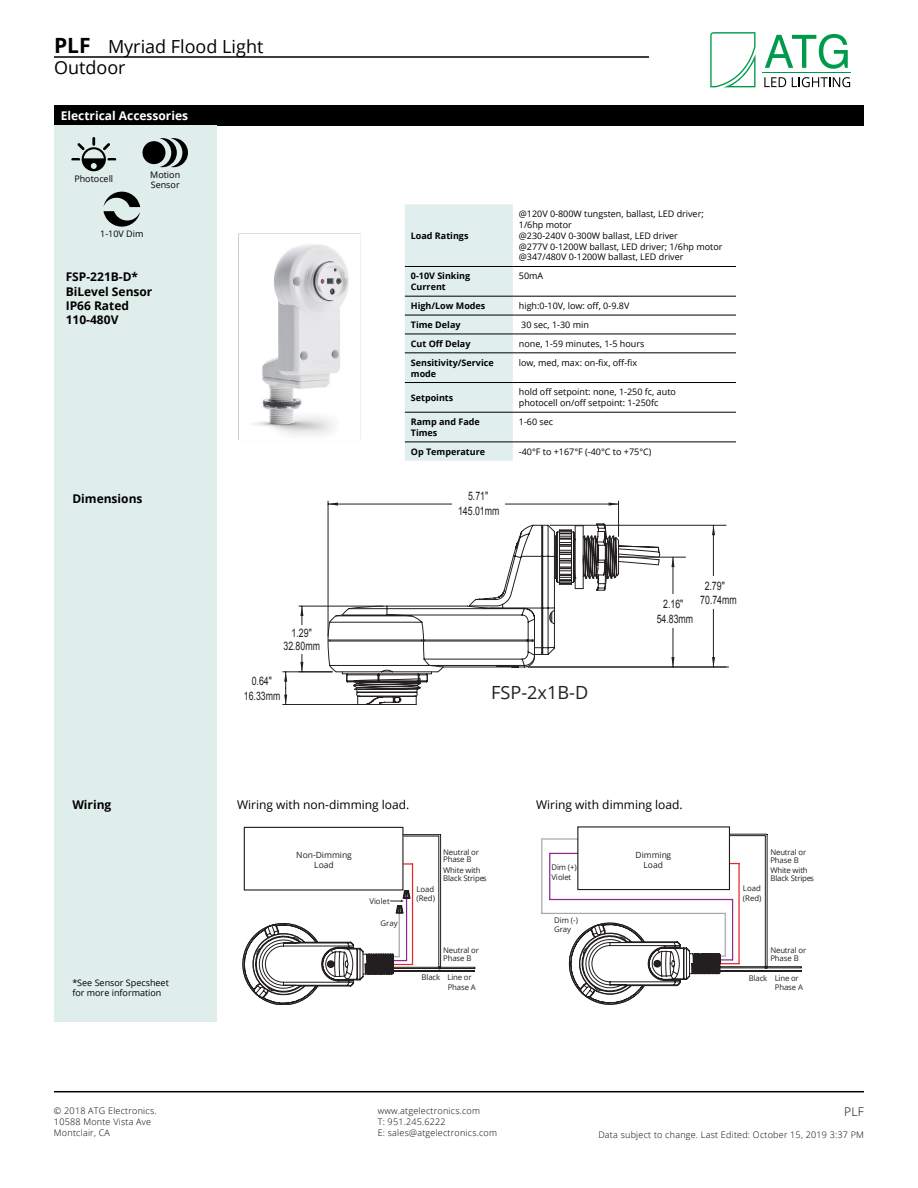
<style>
.page{position:relative;width:918px;height:1188px;background:#fff}
.page>*{position:absolute;margin:0;border:0;box-sizing:border-box;transform-origin:0 0}
.t1{font:18.15px "Open Sans";color:#231f20}
.t2{font:18px/21.6px "Open Sans";color:#000101}
.t3{font:700 12px/14.4px "Open Sans";color:#000}
.t4{font:12px "Open Sans";color:#000}
.t5{font:700 12px "Open Sans";color:#fff}
.t6{font:300 12px "Open Sans";color:#000}
.t7{font:11.7px/14.4px "Arial";color:#231f20;text-align:center;scale:.75 1}
.t8{font:9px/10.8px "Open Sans";color:#000}
.t9{font:300 9px/10.8px "Open Sans";letter-spacing:.025em;color:#000}
.t10{font:700 9px/10.8px "Open Sans";color:#000}
.t11{font:8.55px/10.2px "Open Sans";color:#231f20;text-align:center}
.t12{font:7.8px/9.3px "Open Sans";letter-spacing:-.02em;color:#231f20}
.s1{font-weight:700;font-size:21px}
</style>
<div class="page">
<hr style="left:54px;top:1091px;width:810px;height:1px;background:#000101">
<hr style="left:54px;top:56px;width:595px;height:2px;background:#000101">
<svg style="left:765px;top:34px;width:83px;height:35px"></svg>
<hr style="left:763px;top:73px;width:88px;height:1px;background:#009b4a">
<svg style="left:710px;top:32px;width:45px;height:55px"></svg>
<svg style="left:764px;top:77px;width:22px;height:10px"></svg>
<svg style="left:792px;top:77px;width:58px;height:10px"></svg>
<div style="left:54px;top:105px;width:810px;height:20px;background:#000"></div>
<div style="left:54px;top:125px;width:162px;height:897px;background:#e0eeeb"></div>
<svg style="left:71px;top:137px;width:45px;height:34px"></svg>
<div style="left:405px;top:204px;width:108px;height:257px;background:#e0eeed"></div>
<hr style="left:405px;top:266px;width:108px;height:1px;background:#000">
<hr style="left:513px;top:266px;width:223px;height:1px;background:#000">
<hr style="left:405px;top:296px;width:108px;height:1px;background:#000">
<hr style="left:513px;top:296px;width:223px;height:1px;background:#000">
<hr style="left:405px;top:315px;width:108px;height:1px;background:#000">
<hr style="left:513px;top:315px;width:223px;height:1px;background:#000">
<hr style="left:405px;top:334px;width:108px;height:1px;background:#000">
<hr style="left:513px;top:334px;width:223px;height:1px;background:#000">
<hr style="left:405px;top:352px;width:108px;height:1px;background:#000">
<hr style="left:513px;top:352px;width:223px;height:1px;background:#000">
<hr style="left:405px;top:382px;width:108px;height:1px;background:#000">
<hr style="left:513px;top:382px;width:223px;height:1px;background:#000">
<hr style="left:405px;top:412px;width:108px;height:1px;background:#000">
<hr style="left:513px;top:412px;width:223px;height:1px;background:#000">
<hr style="left:405px;top:442px;width:108px;height:1px;background:#000">
<hr style="left:513px;top:442px;width:223px;height:1px;background:#000">
<img style="left:238px;top:233px;width:123px;height:207px">
<svg style="left:619px;top:524px;width:40px;height:143px"></svg>
<svg style="left:658px;top:547px;width:2px;height:18px"></svg>
<svg style="left:519px;top:524px;width:100px;height:143px"></svg>
<svg style="left:328px;top:536px;width:278px;height:169px"></svg>
<hr style="left:619px;top:557px;width:67px;height:1px;background:#231f20">
<svg style="left:671px;top:657px;width:4px;height:10px"></svg>
<svg style="left:671px;top:557px;width:4px;height:10px"></svg>
<hr style="left:528px;top:667px;width:201px;height:1px;background:#231f20">
<hr style="left:673px;top:612px;width:1px;height:55px;background:#231f20">
<hr style="left:673px;top:557px;width:1px;height:55px;background:#231f20">
<svg style="left:300px;top:607px;width:2px;height:9px"></svg>
<svg style="left:300px;top:662px;width:2px;height:10px"></svg>
<hr style="left:299px;top:606px;width:84px;height:1px;background:#231f20">
<hr style="left:302px;top:606px;width:1px;height:33px;background:#231f20">
<hr style="left:302px;top:639px;width:1px;height:33px;background:#231f20">
<svg style="left:712px;top:526px;width:3px;height:9px"></svg>
<svg style="left:712px;top:657px;width:3px;height:10px"></svg>
<hr style="left:550px;top:525px;width:176px;height:1px;background:#231f20">
<hr style="left:713px;top:525px;width:1px;height:142px;background:#231f20">
<svg style="left:329px;top:503px;width:9px;height:3px"></svg>
<svg style="left:609px;top:503px;width:9px;height:3px"></svg>
<hr style="left:328px;top:501px;width:1px;height:135px;background:#231f20">
<hr style="left:618px;top:501px;width:1px;height:36px;background:#231f20">
<hr style="left:328px;top:504px;width:291px;height:1px;background:#231f20">
<hr style="left:283px;top:672px;width:49px;height:1px;background:#231f20">
<hr style="left:283px;top:704px;width:77px;height:1px;background:#231f20">
<svg style="left:284px;top:672px;width:3px;height:32px"></svg>
<div style="left:452px;top:492px;width:52px;height:33px;background:#fff"></div>
<div style="left:703px;top:576px;width:31px;height:33px;background:#fff"></div>
<div style="left:659px;top:594px;width:29px;height:34px;background:#fff"></div>
<div style="left:286px;top:625px;width:30px;height:28px;background:#fff"></div>
<hr style="left:393px;top:971px;width:82px;height:1px;background:#231f20">
<div style="left:393px;top:967px;width:82px;height:2px;border:1px solid #231f20"></div>
<div style="left:244px;top:827px;width:160px;height:64px;border:1px solid #231f20"></div>
<svg style="left:243px;top:834px;width:198px;height:171px"></svg>
<hr style="left:542px;top:838px;width:36px;height:2px;background:#a6a8ab">
<hr style="left:720px;top:970px;width:81px;height:2px;background:#231f20">
<div style="left:720px;top:966px;width:82px;height:2px;border:1px solid #231f20"></div>
<hr style="left:549px;top:853px;width:1px;height:47px;background:#90278e">
<hr style="left:542px;top:913px;width:183px;height:1px;background:#a6a8ab">
<hr style="left:541px;top:839px;width:1px;height:74px;background:#a6a8ab">
<svg style="left:550px;top:834px;width:218px;height:171px"></svg>
<svg style="left:160px;top:138px;width:28px;height:29px"></svg>
<div style="left:143px;top:141px;width:22px;height:23px;background:#000;border-radius:50%"></div>
<svg style="left:103px;top:191px;width:37px;height:36px"></svg>
<h2 class="t2" style="left:54px;top:35px;width:211px"><span class="s1">PLF</span> Myriad Flood Light<br>Outdoor</h2>
<h3 class="t5" style="left:61px;top:107px;width:129px">Electrical Accessories</h3>
<p class="t8" style="left:74px;top:173px;width:40px">Photocell</p>
<p class="t8" style="left:150px;top:169px;width:31px">Motion<br>Sensor</p>
<p class="t8" style="left:100px;top:228px;width:45px">1-10V Dim</p>
<h3 class="t3" style="left:66px;top:269px;width:88px">FSP-221B-D*<br>BiLevel Sensor<br>IP66 Rated<br>110-480V</h3>
<h3 class="t3" style="left:72px;top:491px;width:72px">Dimensions</h3>
<h3 class="t3" style="left:72px;top:797px;width:41px">Wiring</h3>
<p class="t8" style="left:72px;top:977px;width:98px">*See Sensor Specsheet for more information</p>
<p class="t12" style="left:138px;top:982px;width:30px">Phase A</p>
<p class="t10" style="left:411px;top:230px;width:59px">Load Ratings</p>
<p class="t8" style="left:519px;top:208px;width:205px">@120V 0-800W tungsten, ballast, LED driver; 1/6hp motor<br>@230-240V 0-300W ballast, LED driver<br>@277V 0-1200W ballast, LED driver; 1/6hp motor @347/480V 0-1200W ballast, LED driver</p>
<p class="t10" style="left:411px;top:270px;width:61px">0-10V Sinking<br>Current</p>
<p class="t8" style="left:519px;top:270px;width:26px">50mA</p>
<p class="t10" style="left:411px;top:300px;width:76px">High/Low Modes</p>
<p class="t8" style="left:519px;top:300px;width:112px">high:0-10V, low: off, 0-9.8V</p>
<p class="t10" style="left:411px;top:319px;width:51px">Time Delay</p>
<p class="t8" style="left:521px;top:319px;width:69px">30 sec, 1-30 min</p>
<p class="t10" style="left:411px;top:338px;width:61px">Cut Off Delay</p>
<p class="t8" style="left:519px;top:338px;width:127px">none, 1-59 minutes, 1-5 hours</p>
<p class="t10" style="left:411px;top:357px;width:84px">Sensitivity/Service mode</p>
<p class="t8" style="left:519px;top:357px;width:120px">low, med, max: on-fix, off-fix</p>
<p class="t10" style="left:411px;top:392px;width:44px">Setpoints</p>
<p class="t8" style="left:519px;top:386px;width:159px">hold off setpoint: none, 1-250 fc, auto photocell on/off setpoint: 1-250fc</p>
<p class="t10" style="left:411px;top:416px;width:71px">Ramp and Fade<br>Times</p>
<p class="t8" style="left:519px;top:416px;width:36px">1-60 sec</p>
<p class="t10" style="left:411px;top:446px;width:76px">Op Temperature</p>
<p class="t8" style="left:519px;top:446px;width:134px">-40°F to +167°F (-40°C to +75°C)</p>
<p class="t7" style="left:468px;top:489px;width:28px">5.71"</p>
<p class="t7" style="left:292px;top:625px;width:28px">1.29"</p>
<p class="t7" style="left:283px;top:639px;width:50px">32.80mm</p>
<p class="t7" style="left:244px;top:674px;width:50px">0.64"<br>16.33mm</p>
<p class="t7" style="left:458px;top:504px;width:57px">145.01mm</p>
<h1 class="t1" style="left:491px;top:680px;width:99px">FSP-2x1B-D</h1>
<p class="t7" style="left:663px;top:596px;width:28px">2.16"</p>
<p class="t7" style="left:657px;top:612px;width:50px">54.83mm</p>
<p class="t7" style="left:705px;top:578px;width:28px">2.79"</p>
<p class="t7" style="left:700px;top:593px;width:50px">70.74mm</p>
<h3 class="t4" style="left:237px;top:796px;width:174px">Wiring with non-dimming load.</h3>
<h3 class="t4" style="left:536px;top:796px;width:148px">Wiring with dimming load.</h3>
<p class="t11" style="left:296px;top:850px;width:57px">Non-Dimming<br>Load</p>
<p class="t12" style="left:369px;top:896px;width:22px">Violet</p>
<p class="t12" style="left:381px;top:918px;width:19px">Gray</p>
<p class="t12" style="left:416px;top:884px;width:20px">Load (Red)</p>
<p class="t12" style="left:443px;top:848px;width:37px;line-height:7.8px">Neutral or<br>Phase B</p>
<p class="t12" style="left:443px;top:866px;width:45px;line-height:7.8px">White with<br>Black Stripes</p>
<p class="t12" style="left:443px;top:946px;width:37px;line-height:7.8px">Neutral or<br>Phase B</p>
<p class="t12" style="left:448px;top:973px;width:30px;text-indent:-26px">Black Line or<br>Phase A</p>
<p class="t12" style="left:552px;top:863px;width:27px">Dim (+)<br>Violet</p>
<p class="t12" style="left:554px;top:915px;width:26px">Dim (-)<br>Gray</p>
<p class="t11" style="left:635px;top:849px;width:37px">Dimming<br>Load</p>
<p class="t12" style="left:770px;top:848px;width:37px;line-height:7.8px">Neutral or<br>Phase B</p>
<p class="t12" style="left:770px;top:867px;width:45px;line-height:7.8px">White with<br>Black Stripes</p>
<p class="t12" style="left:743px;top:883px;width:20px">Load (Red)</p>
<p class="t12" style="left:770px;top:946px;width:37px;line-height:7.8px">Neutral or<br>Phase B</p>
<p class="t12" style="left:775px;top:973px;width:30px;text-indent:-26px">Black Line or<br>Phase A</p>
<p class="t9" style="left:54px;top:1105px;width:104px">© 2018 ATG Electronics.<br>10588 Monte Vista Ave<br>Montclair, CA</p>
<h3 class="t6" style="left:844px;top:1104px;width:21px">PLF</h3>
<p class="t9" style="left:378px;top:1105px;width:121px">www.atgelectronics.com<br>T: 951.245.6222<br>E: sales@atgelectronics.com</p>
<p class="t9" style="left:598px;top:1130px;width:267px">Data subject to change. Last Edited: October 15, 2019 3:37 PM</p>
</div>
